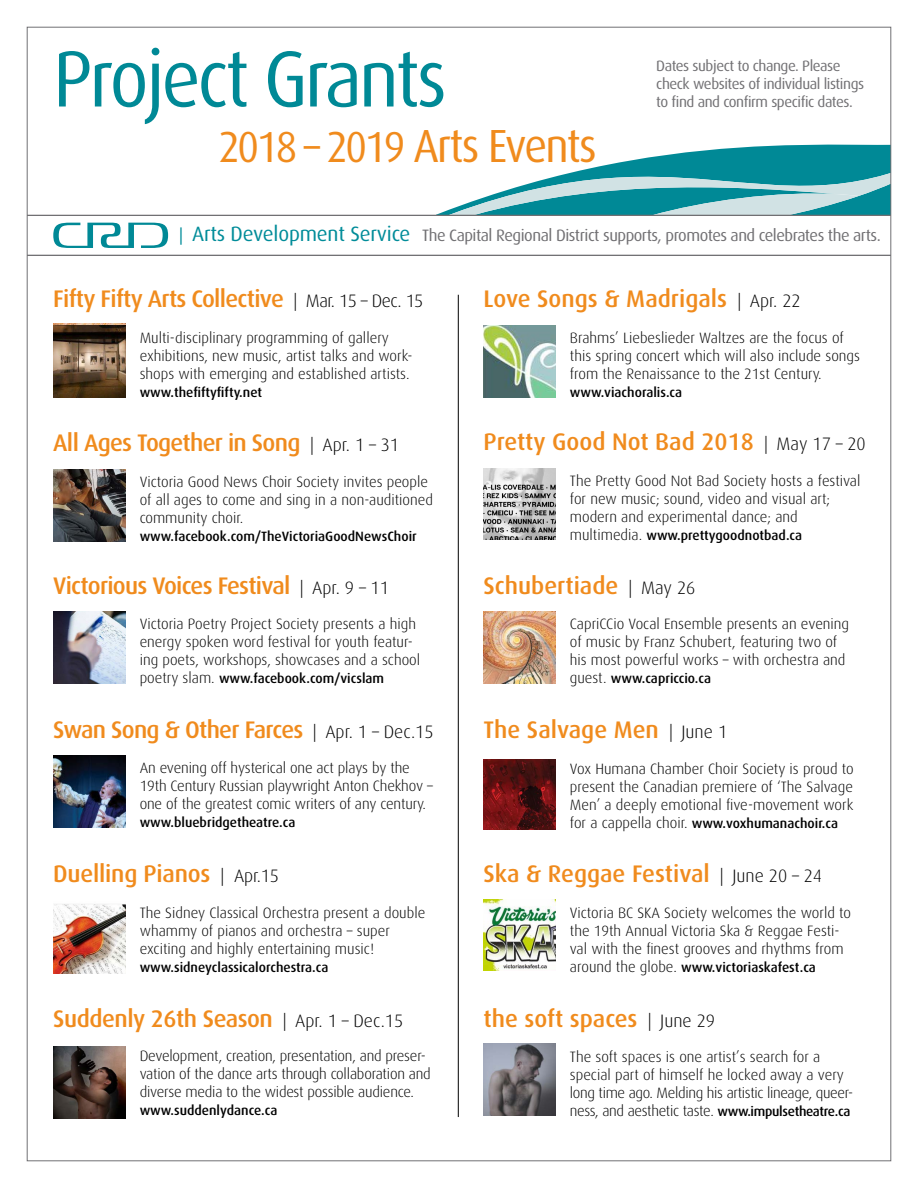
<style>
.page{position:relative;width:918px;height:1188px;background:#fff}
.page>*{position:absolute;margin:0;border:0;box-sizing:border-box;transform-origin:0 0}
.t1{font:79.5px "Dax OT";letter-spacing:-.04em;color:#008996;scale:.94 1}
.t2{font:46.5px "Dax OT";letter-spacing:-.04em;color:#f08b1d;scale:.94 1}
.t3{font:500 24px "Dax OT";letter-spacing:-.02em;color:#f08b1d}
.t4{font:500 24px "Dax OT";color:#f08b1d}
.t5{font:16.5px "Dax OT";letter-spacing:-.03em;color:#717073}
.t6{font:300 15px/18px "Dax OT";color:#000}
.t7{font:300 15px/18px "Dax OT";letter-spacing:-.02em;color:#000}
.t8{font:15px/18px "Dax OT";letter-spacing:-.03em;color:#717073}
.t9{font:500 13.5px "Dax OT";color:#000}
.s1{font-size:43.5px}
.s2{font-size:17.25px;color:#008c99}
.s3{font-size:20.85px;color:#008c99}
.s4{font-weight:300;font-size:18px;color:#000}
.s5{font-weight:300;font-size:15px}
.s6{font-weight:500;font-size:13.5px}
</style>
<div class="page">
<hr style="left:27px;top:255px;width:864px;height:1px;background:#717073">
<svg style="left:53px;top:223px;width:115px;height:25px"></svg>
<hr style="left:458px;top:295px;width:1px;height:822px;background:#000">
<img style="left:483px;top:899px;width:72px;height:72px">
<svg style="left:436px;top:144px;width:453px;height:71px"></svg>
<img style="left:53px;top:325px;width:72px;height:72px">
<img style="left:483px;top:468px;width:72px;height:72px">
<img style="left:53px;top:469px;width:72px;height:72px">
<img style="left:53px;top:756px;width:72px;height:72px">
<img style="left:53px;top:904px;width:72px;height:70px">
<img style="left:483px;top:759px;width:72px;height:71px">
<img style="left:483px;top:612px;width:72px;height:72px">
<img style="left:53px;top:612px;width:72px;height:72px">
<img style="left:53px;top:1046px;width:72px;height:72px">
<img style="left:483px;top:1044px;width:72px;height:72px">
<hr style="left:27px;top:215px;width:864px;height:1px;background:#717073">
<img style="left:483px;top:325px;width:72px;height:72px">
<h1 class="t1" style="left:53px;top:3px;width:420px">Project Grants</h1>
<h2 class="t2" style="left:218px;top:101px;width:404px"><span class="s1">2018 – 2019</span> Arts Events</h2>
<p class="t8" style="left:656px;top:54px;width:209px">Dates subject to change. Please check websites of individual listings to find and confirm specific dates.</p>
<p class="t5" style="left:179px;top:219px;width:703px"><span class="s2">|</span> <span class="s3">Arts Development Service</span> The Capital Regional District supports, promotes and celebrates the arts.</p>
<h3 class="t3" style="left:53px;top:275px;width:372px">Fifty Fifty Arts Collective <span class="s4">| Mar. 15 – Dec. 15</span></h3>
<p class="t6" style="left:140px;top:326px;width:274px">Multi-disciplinary programming of gallery exhibitions, new music, artist talks and work&shy;shops with emerging and established artists.</p>
<p class="t9" style="left:140px;top:379px;width:124px">www.thefiftyfifty.net</p>
<h3 class="t3" style="left:53px;top:419px;width:347px">All Ages Together in Song <span class="s4">| Apr. 1 – 31</span></h3>
<p class="t6" style="left:140px;top:470px;width:295px">Victoria Good News Choir Society invites people of all ages to come and sing in a non-auditioned community choir.</p>
<p class="t9" style="left:140px;top:523px;width:279px">www.facebook.com/TheVictoriaGoodNewsChoir</p>
<h3 class="t3" style="left:53px;top:563px;width:337px">Victorious Voices Festival <span class="s4">| Apr. 9 – 11</span></h3>
<p class="t6" style="left:140px;top:612px;width:282px">Victoria Poetry Project Society presents a high energy spoken word festival for youth featur&shy;ing poets, workshops, showcases and a school</p>
<p class="t9" style="left:140px;top:666px;width:246px"><span class="s5">poetry slam.</span> www.facebook.com/vicslam</p>
<h3 class="t3" style="left:53px;top:706px;width:382px">Swan Song &amp; Other Farces <span class="s4">| Apr. 1 – Dec.15</span></h3>
<p class="t6" style="left:140px;top:756px;width:295px">An evening off hysterical one act plays by the<br>19th Century Russian playwright Anton Chekhov – one of the greatest comic writers of any century.</p>
<p class="t9" style="left:140px;top:810px;width:157px">www.bluebridgetheatre.ca</p>
<h3 class="t3" style="left:53px;top:851px;width:227px">Duelling Pianos <span class="s4">| Apr.15</span></h3>
<p class="t6" style="left:140px;top:901px;width:287px">The Sidney Classical Orchestra present a double whammy of pianos and orchestra – super exciting and highly entertaining music!</p>
<p class="t9" style="left:140px;top:954px;width:190px">www.sidneyclassicalorchestra.ca</p>
<h3 class="t3" style="left:53px;top:996px;width:352px">Suddenly 26th Season <span class="s4">| Apr. 1 – Dec.15</span></h3>
<p class="t6" style="left:140px;top:1044px;width:293px">Development, creation, presentation, and preser&shy;vation of the dance arts through collaboration and diverse media to the widest possible audience.</p>
<p class="t9" style="left:140px;top:1097px;width:139px">www.suddenlydance.ca</p>
<h3 class="t4" style="left:483px;top:275px;width:319px">Love Songs &amp; Madrigals <span class="s4">| Apr. 22</span></h3>
<p class="t6" style="left:570px;top:326px;width:292px">Brahms’ Liebeslieder Waltzes are the focus of this spring concert which will also include songs from the Renaissance to the 21st Century.</p>
<p class="t9" style="left:570px;top:379px;width:114px">www.viachoralis.ca</p>
<h3 class="t4" style="left:483px;top:419px;width:384px">Pretty Good Not Bad 2018 <span class="s4">| May 17 – 20</span></h3>
<p class="t6" style="left:570px;top:469px;width:292px">The Pretty Good Not Bad Society hosts a festival for new music; sound, video and visual art; modern and experimental dance; and</p>
<p class="t9" style="left:570px;top:522px;width:234px"><span class="s5">multimedia.</span> www.prettygoodnotbad.ca</p>
<h3 class="t4" style="left:483px;top:563px;width:213px">Schubertiade <span class="s4">| May 26</span></h3>
<p class="t6" style="left:570px;top:612px;width:281px">CapriCCio Vocal Ensemble presents an evening of music by Franz Schubert, featuring two of his most powerful works – with orchestra and</p>
<p class="t9" style="left:570px;top:666px;width:143px"><span class="s5">guest.</span> www.capriccio.ca</p>
<h3 class="t4" style="left:483px;top:707px;width:245px">The Salvage Men <span class="s4">| June 1</span></h3>
<p class="t6" style="left:570px;top:757px;width:285px;text-align:justify">Vox Humana Chamber Choir Society is proud to present the Canadian premiere of ‘The Salvage Men’ a deeply emotional five-movement work</p>
<p class="t9" style="left:570px;top:810px;width:270px"><span class="s5">for a cappella choir.</span> www.voxhumanachoir.ca</p>
<h3 class="t4" style="left:483px;top:851px;width:340px">Ska &amp; Reggae Festival <span class="s4">| June 20 – 24</span></h3>
<p class="t6" style="left:570px;top:901px;width:283px">Victoria BC SKA Society welcomes the world to the 19th Annual Victoria Ska &amp; Reggae Festi&shy;val with the finest grooves and rhythms from</p>
<p class="t9" style="left:570px;top:954px;width:248px"><span class="s5">around the globe.</span> www.victoriaskafest.ca</p>
<h3 class="t4" style="left:483px;top:996px;width:233px">the soft spaces <span class="s4">| June 29</span></h3>
<p class="t7" style="left:570px;top:1045px;width:285px">The soft spaces is one artist’s search for a special part of himself he locked away a very long time ago. Melding his artistic lineage, queer&shy;ness, and aesthetic taste. <span class="s6">www.impulsetheatre.ca</span></p>
</div>
